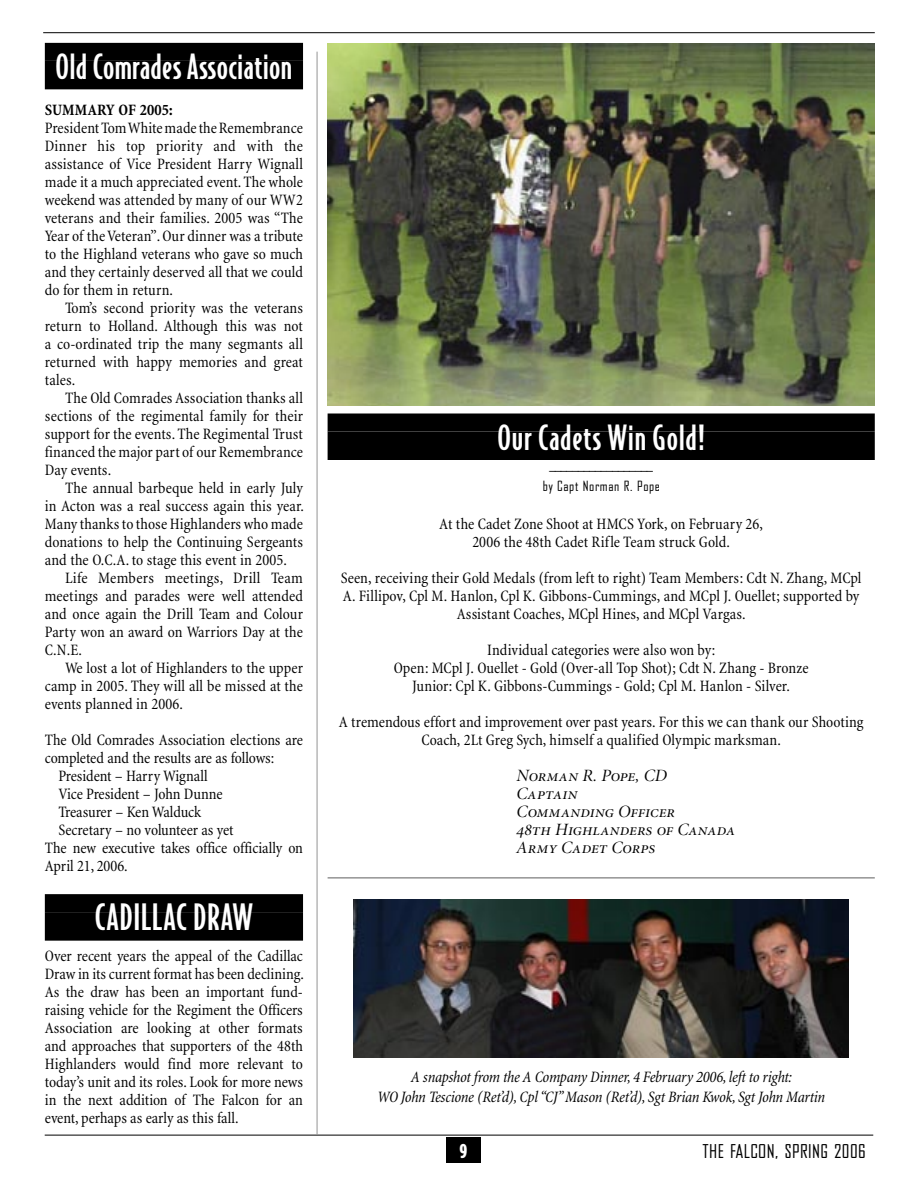
<style>
.page{position:relative;width:918px;height:1188px;background:#fff}
.page>*{position:absolute;margin:0;border:0;box-sizing:border-box;transform-origin:0 0}
.Story_Headings{font:500 34.5px "Bodega Sans";letter-spacing:.02em;color:#fff}
.Story_Headings-2{font:500 33px "Bodega Sans";letter-spacing:.01em;color:#fff}
.t1{font:18.3px "Bureau Agency";letter-spacing:.03em;color:#000}
.t2{font:900 18.3px "Bodega Sans";color:#fff}
.Body_Text{font:17.25px/18px "Minion Display Italic SC";color:#000}
.Body_Text-2{font:condensed 16.05px/18px "Minion";color:#000;text-align:justify}
.Photo_Credit_Continued_On{font:italic condensed 16.05px/19.8px "Minion";letter-spacing:-.015em;color:#000;text-align:center}
.Body_Text-3{font:700 condensed 16.05px "Minion";letter-spacing:.01em;color:#000}
.Article_Credits{font:13.5px "Bureau Agency";letter-spacing:.04em;color:#000}
</style>
<div class="page">
<div style="left:45px;top:43px;width:258px;height:18px;background:#000"></div>
<div style="left:45px;top:61px;width:258px;height:28px;background:#000"></div>
<div style="left:45px;top:894px;width:258px;height:18px;background:#000"></div>
<div style="left:45px;top:912px;width:258px;height:29px;background:#000"></div>
<hr style="left:43px;top:32px;width:832px;height:1px;background:#000">
<div style="left:446px;top:1137px;width:35px;height:26px;background:#000"></div>
<hr style="left:45px;top:1135px;width:828px;height:1px;background:#000">
<div style="left:328px;top:414px;width:547px;height:18px;background:#000"></div>
<div style="left:328px;top:432px;width:547px;height:28px;background:#000"></div>
<img style="left:328px;top:43px;width:547px;height:363px">
<hr style="left:317px;top:52px;width:1px;height:1083px;background:#939393">
<img style="left:354px;top:900px;width:494px;height:157px">
<hr style="left:328px;top:877px;width:547px;height:2px;background:#939393">
<p class="Story_Headings-2" style="left:56px;top:47px;width:238px">Old Comrades Association</p>
<p class="Body_Text-3" style="left:45px;top:101px;width:129px">SUMMARY OF 2005:</p>
<p class="Body_Text-2" style="left:45px;top:120px;width:260px">President Tom White made the Remembrance Dinner his top priority and with the assistance of Vice President Harry Wignall made it a much appreciated event. The whole weekend was attended by many of our WW2 veterans and their families. 2005 was “The Year of the Veteran”. Our dinner was a tribute to the Highland veterans who gave so much and they certainly deserved all that we could do for them in return.</p>
<p class="Body_Text-2" style="left:45px;top:300px;width:260px;text-indent:20px">Tom’s second priority was the veterans return to Holland. Although this was not a co-ordinated trip the many segmants all returned with happy memories and great tales.</p>
<p class="Body_Text-2" style="left:45px;top:390px;width:260px;text-indent:20px">The Old Comrades Association thanks all sections of the regimental family for their support for the events. The Regimental Trust financed the major part of our Remembrance Day events.</p>
<p class="Body_Text-2" style="left:45px;top:480px;width:261px;text-indent:20px">The annual barbeque held in early July in Acton was a real success again this year.<br>Many thanks to those Highlanders who made donations to help the Continuing Sergeants and the O.C.A. to stage this event in 2005.</p>
<p class="Body_Text-2" style="left:45px;top:570px;width:260px;text-indent:20px">Life Members meetings, Drill Team meetings and parades were well attended and once again the Drill Team and Colour Party won an award on Warriors Day at the C.N.E.</p>
<p class="Body_Text-2" style="left:45px;top:660px;width:260px;text-indent:20px">We lost a lot of Highlanders to the upper camp in 2005. They will all be missed at the events planned in 2006.</p>
<p class="Body_Text-2" style="left:45px;top:732px;width:260px">The Old Comrades Association elections are completed and the results are as follows:</p>
<p class="Body_Text-2" style="left:58px;top:768px;width:151px">President – Harry Wignall</p>
<p class="Body_Text-2" style="left:58px;top:786px;width:166px">Vice President – John Dunne</p>
<p class="Body_Text-2" style="left:58px;top:804px;width:144px">Treasurer – Ken Walduck</p>
<p class="Body_Text-2" style="left:58px;top:822px;width:177px">Secretary – no volunteer as yet</p>
<p class="Body_Text-2" style="left:45px;top:840px;width:260px">The new executive takes office officially on<br>April 21, 2006.</p>
<p class="Story_Headings" style="left:95px;top:897px;width:160px">CADILLAC DRAW</p>
<p class="Body_Text-2" style="left:45px;top:948px;width:261px">Over recent years the appeal of the Cadillac Draw in its current format has been declining.<br>As the draw has been an important fund&shy;raising vehicle for the Regiment the Officers Association are looking at other formats and approaches that supporters of the 48th Highlanders would find more relevant to today’s unit and its roles. Look for more news in the next addition of The Falcon for an event, perhaps as early as this fall.</p>
<p class="Story_Headings-2" style="left:498px;top:418px;width:209px">Our Cadets Win Gold!</p>
<p class="Body_Text-2" style="left:548px;top:462px;width:107px">––––––––––––––––––</p>
<p class="Article_Credits" style="left:543px;top:479px;width:119px">by Capt Norman R. Pope</p>
<p class="Body_Text-2" style="left:439px;top:516px;width:325px;text-align:center">At the Cadet Zone Shoot at HMCS York, on February 26,<br>2006 the 48th Cadet Rifle Team struck Gold.</p>
<p class="Body_Text-2" style="left:341px;top:570px;width:522px;text-align:center">Seen, receiving their Gold Medals (from left to right) Team Members: Cdt N. Zhang, MCpl<br>A. Fillipov, Cpl M. Hanlon, Cpl K. Gibbons-Cummings, and MCpl J. Ouellet; supported by<br>Assistant Coaches, MCpl Hines, and MCpl Vargas.</p>
<p class="Body_Text-2" style="left:487px;top:642px;width:230px">Individual categories were also won by:</p>
<p class="Body_Text-2" style="left:394px;top:660px;width:417px">Open: MCpl J. Ouellet - Gold (Over-all Top Shot); Cdt N. Zhang - Bronze</p>
<p class="Body_Text-2" style="left:412px;top:678px;width:379px">Junior: Cpl K. Gibbons-Cummings - Gold; Cpl M. Hanlon - Silver.</p>
<p class="Body_Text-2" style="left:339px;top:714px;width:526px;text-align:center">A tremendous effort and improvement over past years. For this we can thank our Shooting<br>Coach, 2Lt Greg Sych, himself a qualified Olympic marksman.</p>
<p class="Body_Text" style="left:517px;top:767px;width:152px">Norman R. Pope, CD</p>
<p class="Body_Text" style="left:517px;top:785px;width:62px">Captain</p>
<p class="Body_Text" style="left:517px;top:803px;width:160px">Commanding Officer</p>
<p class="Body_Text" style="left:517px;top:821px;width:220px">48th Highlanders of Canada<br>Army Cadet Corps</p>
<p class="Photo_Credit_Continued_On" style="left:377px;top:1068px;width:450px">A snapshot from the A Company Dinner, 4 February 2006, left to right:<br>WO John Tescione (Ret’d), Cpl “CJ” Mason (Ret’d), Sgt Brian Kwok, Sgt John Martin</p>
<p class="t2" style="left:460px;top:1139px;width:9px">9</p>
<p class="t1" style="left:703px;top:1142px;width:164px">THE FALCON, SPRING 2006</p>
</div>
